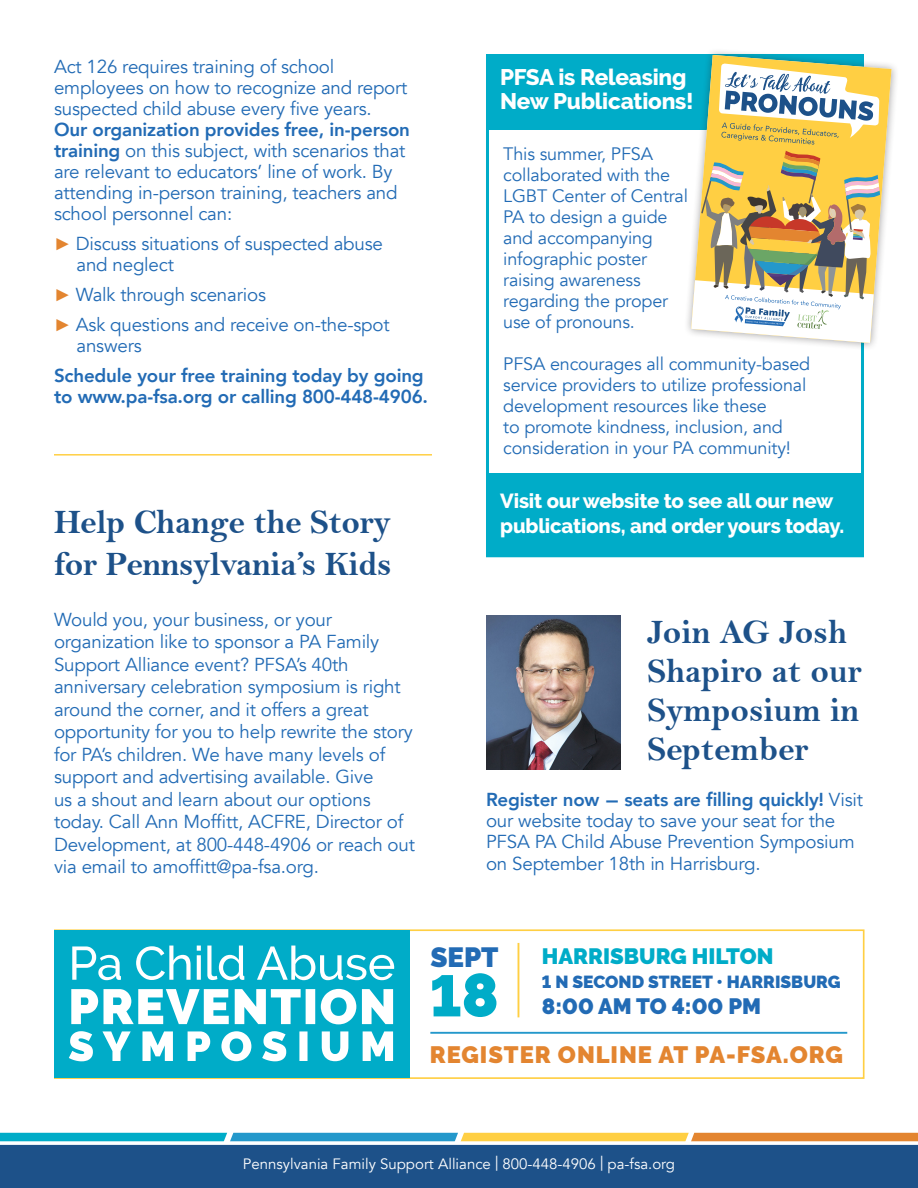
<style>
.page{position:relative;width:918px;height:1188px;background:#fff}
.page>*{position:absolute;margin:0;border:0;box-sizing:border-box;transform-origin:0 0}
.t1{font:900 57.75px "Raleway";color:#00acc8}
.t2{font:34.5px/39px "Bell MT Bold";letter-spacing:-.01em;color:#1d5189}
.t3{font:900 27.75px "Raleway";color:#226bb5}
.t4{font:900 23.7px "Raleway";letter-spacing:.04em;color:#e38530}
.t5{font:800 22.5px "Raleway";letter-spacing:-.01em;color:#fff}
.t6{font:900 22.2px "Raleway";color:#00acc8}
.t7{font:900 22.2px "Raleway";color:#226bb5}
.t8{font:800 20.25px/25.5px "Raleway";letter-spacing:-.01em;color:#fff}
.t9{font:18.75px/22.5px "Avenir";letter-spacing:-.01em;color:#226bb5}
.t10{font:800 18.75px/21px "Avenir";letter-spacing:-.01em;color:#226bb5}
.t11{font:18px/21px "Avenir";letter-spacing:-.01em;color:#226bb5}
.t12{font:900 17.4px "Raleway";color:#226bb5}
.t13{font:15px "Avenir";color:#fff}
.s1{font-weight:800}
.s2{font-family:"Arial";font-weight:700;font-size:17.25px;color:#e38530}
.s3{font-size:60.9px}
.s4{font-style:inherit}
</style>
<div class="page">
<div style="left:54px;top:929px;width:811px;height:150px;background:#fff;border:2px solid #ffcf43"></div>
<div style="left:486px;top:473px;width:378px;height:84px;background:#00acc8"></div>
<div style="left:486px;top:54px;width:378px;height:76px;background:#00acc8"></div>
<div style="left:486px;top:54px;width:378px;height:503px;border:3px solid #00acc8"></div>
<svg style="left:0;top:1133px;width:918px;height:55px;background:#3b6990"></svg>
<div style="left:683px;top:47px;width:216px;height:304px;background:#231f20;opacity:.4"></div>
<svg style="left:691px;top:55px;width:201px;height:288px"></svg>
<img style="left:486px;top:615px;width:134px;height:155px">
<hr style="left:54px;top:454px;width:378px;height:2px;background:#ffcf43">
<hr style="left:518px;top:943px;width:1px;height:74px;background:#ffcf43">
<hr style="left:430px;top:1032px;width:417px;height:2px;background:#2498cb">
<div style="left:54px;top:930px;width:356px;height:148px;background:#00acc8"></div>
<svg style="left:69px;top:1031px;width:324px;height:30px"></svg>
<svg style="left:71px;top:989px;width:322px;height:35px"></svg>
<svg style="left:72px;top:946px;width:322px;height:34px"></svg>
<p class="t9" style="left:54px;top:56px;width:358px;line-height:21px">Act 126 requires training of school employees on how to recognize and report suspected child abuse every five years.<br><span class="s1">Our organization provides free, in-person training</span> on this subject, with scenarios that are relevant to educators’ line of work. By attending in-person training, teachers and school personnel can:</p>
<p class="t9" style="left:54px;top:232px;width:331px"><span class="s2">►</span> Discuss situations of suspected abuse</p>
<p class="t9" style="left:76px;top:253px;width:99px">and neglect</p>
<p class="t9" style="left:54px;top:283px;width:214px"><span class="s2">►</span> Walk through scenarios</p>
<p class="t9" style="left:54px;top:313px;width:337px"><span class="s2">►</span> Ask questions and receive on-the-spot</p>
<p class="t9" style="left:76px;top:334px;width:67px">answers</p>
<p class="t10" style="left:54px;top:365px;width:376px">Schedule your free training today by going to www.pa-fsa.org or calling 800-448-4906.</p>
<p class="t2" style="left:54px;top:502px;width:338px">Help Change the Story</p>
<p class="t2" style="left:54px;top:544px;width:339px">for Pennsylvania’s Kids</p>
<p class="t9" style="left:54px;top:608px;width:362px">Would you, your business, or your organization like to sponsor a PA Family Support Alliance event? PFSA’s 40th anniversary celebration symposium is right around the corner, and it offers a great opportunity for you to help rewrite the story for PA’s children. We have many levels of support and advertising available. Give<br>us a shout and learn about our options today. Call Ann Moffitt, ACFRE, Director of Development, at 800-448-4906 or reach out via email to amoffitt@pa-fsa.org.</p>
<p class="t5" style="left:500px;top:64px;width:188px">PFSA is Releasing</p>
<p class="t5" style="left:500px;top:88px;width:195px">New Publications!</p>
<p class="t11" style="left:503px;top:143px;width:186px">This summer, PFSA collaborated with the<br>LGBT Center of Central<br>PA to design a guide and accompanying infographic poster raising awareness regarding the proper use of pronouns.</p>
<p class="t11" style="left:503px;top:353px;width:308px">PFSA encourages all community-based service providers to utilize professional development resources like these<br>to promote kindness, inclusion, and consideration in your PA community!</p>
<p class="t8" style="left:500px;top:488px;width:346px">Visit our website to see all our new publications, and order yours today.</p>
<p class="t2" style="left:647px;top:612px;width:216px">Join AG Josh<br>Shapiro at our<br>Symposium in<br>September</p>
<p class="t9" style="left:486px;top:789px;width:379px;line-height:21.5px"><span class="s1">Register now - seats are filling quickly!</span> Visit our website today to save your seat for the PFSA PA Child Abuse Prevention Symposium on September 18th in Harrisburg.</p>
<p class="t3" style="left:430px;top:942px;width:70px">SEPT</p>
<p class="t6" style="left:542px;top:943px;width:233px">HARRISBURG HILTON</p>
<p class="t12" style="left:542px;top:971px;width:300px">1 N SECOND STREET • HARRISBURG</p>
<p class="t7" style="left:542px;top:993px;width:221px">8:00 AM TO 4:00 PM</p>
<p class="t4" style="left:430px;top:1041px;width:415px">REGISTER ONLINE AT PA-FSA.ORG</p>
<p class="t1" style="left:430px;top:963px;width:70px">1<span class="s3">8</span></p>
<p class="t13" style="left:243px;top:1154px;width:434px">Pennsylvania Family Support Alliance <span class="s4">|</span> 800-448-4906 <span class="s4">|</span> pa-fsa.org</p>
</div>
